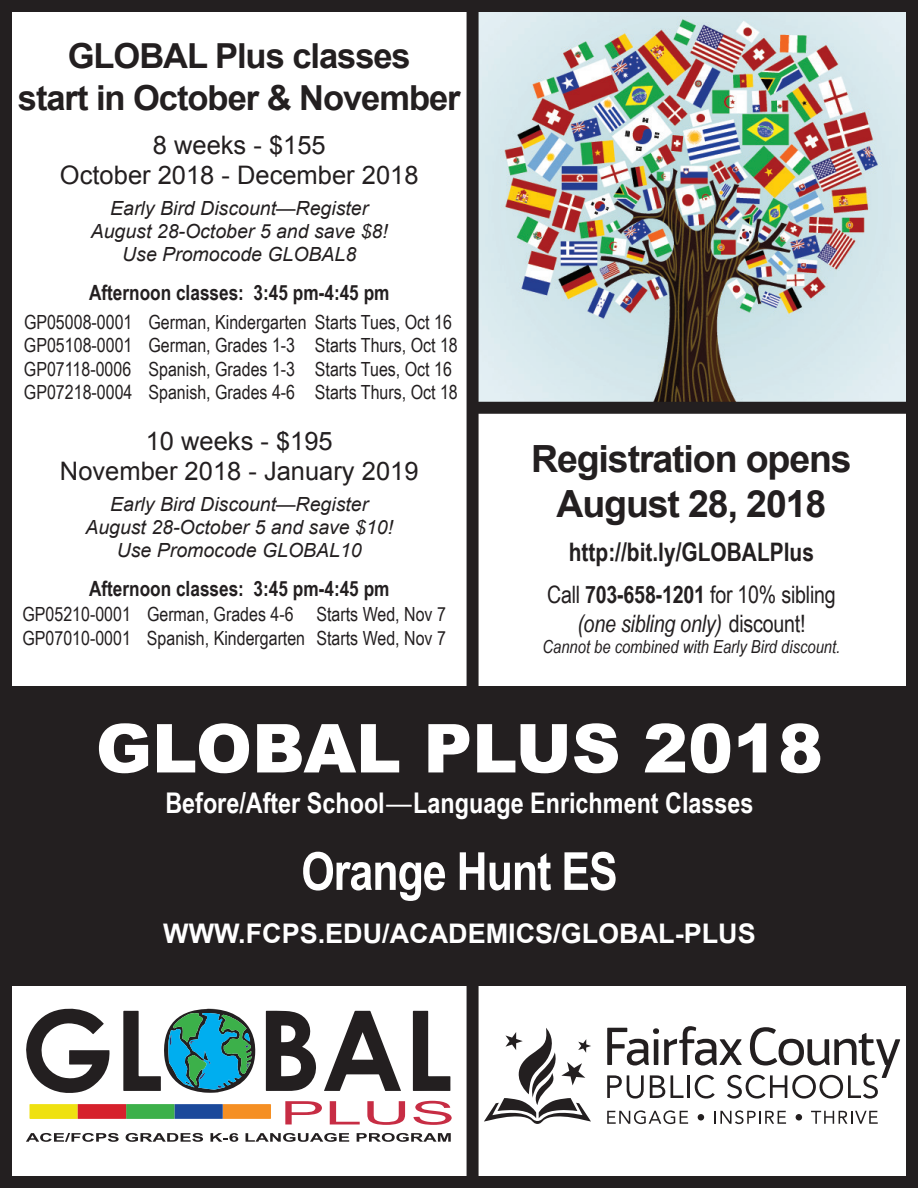
<style>
.page{position:relative;width:918px;height:1188px;background:#fff}
.page>*{position:absolute;margin:0;border:0;box-sizing:border-box;transform-origin:0 0}
.t1{font:900 67.5px "Arial";color:#fff}
.t2{font:700 52.5px "Arial Narrow";letter-spacing:-.02em;color:#fff}
.t3{font:700 37.5px/45px "Arial";letter-spacing:-.03em;color:#231f20;text-align:center}
.t4{font:700 34.5px "Arial";letter-spacing:-.03em;color:#231f20}
.t5{font:700 28.5px "Arial Narrow";color:#fff}
.t6{font:700 27px "Arial";color:#fff}
.t7{font:25.5px "Arial";color:#231f20}
.t8{font:700 25.5px "Arial Narrow";color:#231f20}
.t9{font:24px "Arial Narrow";letter-spacing:-.01em;color:#231f20}
.t10{font:italic 24px "Arial Narrow";letter-spacing:-.01em;color:#231f20}
.t11{font:700 21px "Arial Narrow";color:#231f20}
.t12{font:19.5px "Arial Narrow";color:#231f20}
.t13{font:italic 19.5px "Arial";color:#231f20}
.t14{font:italic 18px "Arial Narrow";color:#231f20}
.s1{font-weight:700}
.s2{font-style:normal}
.s3{font-family:"Officina Sans Std";font-weight:400}
</style>
<div class="page">
<div style="left:0;top:0;width:918px;height:1188px;border:12px solid #231f20"></div>
<img style="left:479px;top:12px;width:427px;height:390px">
<div style="left:467px;top:12px;width:12px;height:1164px;background:#231f20"></div>
<div style="left:7px;top:686px;width:904px;height:300px;background:#231f20"></div>
<svg style="left:26px;top:1009px;width:84px;height:84px"></svg>
<svg style="left:266px;top:1011px;width:50px;height:80px"></svg>
<svg style="left:324px;top:1011px;width:77px;height:80px"></svg>
<svg style="left:413px;top:1011px;width:37px;height:80px"></svg>
<svg style="left:29px;top:1104px;width:242px;height:15px;background:#9f8444"></svg>
<svg style="left:123px;top:1009px;width:132px;height:84px"></svg>
<svg style="left:285px;top:1101px;width:37px;height:23px"></svg>
<svg style="left:330px;top:1101px;width:30px;height:23px"></svg>
<svg style="left:367px;top:1101px;width:38px;height:24px"></svg>
<svg style="left:413px;top:1101px;width:39px;height:24px"></svg>
<svg style="left:26px;top:1133px;width:93px;height:9px"></svg>
<svg style="left:126px;top:1133px;width:77px;height:9px"></svg>
<svg style="left:210px;top:1133px;width:28px;height:9px"></svg>
<svg style="left:246px;top:1133px;width:103px;height:9px"></svg>
<svg style="left:357px;top:1133px;width:94px;height:9px"></svg>
<div style="left:472px;top:402px;width:438px;height:12px;background:#231f20"></div>
<svg style="left:607px;top:1026px;width:293px;height:73px"></svg>
<svg style="left:607px;top:1110px;width:81px;height:14px"></svg>
<div style="left:698px;top:1114px;width:6px;height:7px;background:#231f20;border-radius:50%"></div>
<svg style="left:715px;top:1110px;width:71px;height:14px"></svg>
<div style="left:796px;top:1114px;width:6px;height:7px;background:#231f20;border-radius:50%"></div>
<svg style="left:811px;top:1111px;width:67px;height:13px"></svg>
<svg style="left:484px;top:1028px;width:107px;height:96px"></svg>
<p class="t4" style="left:68px;top:33px;width:345px">GLOBAL Plus classes</p>
<p class="t4" style="left:18px;top:75px;width:444px">start in October &amp; November</p>
<p class="t7" style="left:153px;top:128px;width:174px">8 weeks - $155</p>
<p class="t7" style="left:60px;top:159px;width:360px">October 2018 - December 2018</p>
<p class="t13" style="left:110px;top:195px;width:259px">Early Bird Discount—Register</p>
<p class="t13" style="left:91px;top:219px;width:299px">August 28-October 5 and save $8!</p>
<p class="t13" style="left:122px;top:242px;width:236px">Use Promocode GLOBAL8</p>
<p class="t11" style="left:89px;top:277px;width:302px">Afternoon classes: 3:45 pm-4:45 pm</p>
<p class="t12" style="left:24px;top:308px;width:429px">GP05008-0001 German, Kindergarten Starts Tues, Oct 16</p>
<p class="t12" style="left:24px;top:331px;width:435px">GP05108-0001 German, Grades 1-3 Starts Thurs, Oct 18</p>
<p class="t12" style="left:24px;top:354px;width:429px">GP07118-0006 Spanish, Grades 1-3 Starts Tues, Oct 16</p>
<p class="t12" style="left:24px;top:378px;width:435px">GP07218-0004 Spanish, Grades 4-6 Starts Thurs, Oct 18</p>
<p class="t7" style="left:146px;top:424px;width:189px">10 weeks - $195</p>
<p class="t7" style="left:60px;top:455px;width:360px">November 2018 - January 2019</p>
<p class="t13" style="left:110px;top:491px;width:259px">Early Bird Discount—Register</p>
<p class="t13" style="left:85px;top:515px;width:309px">August 28-October 5 and save $10!</p>
<p class="t13" style="left:117px;top:538px;width:246px">Use Promocode GLOBAL10</p>
<p class="t11" style="left:89px;top:573px;width:302px">Afternoon classes: 3:45 pm-4:45 pm</p>
<p class="t12" style="left:22px;top:600px;width:425px">GP05210-0001 German, Grades 4-6 Starts Wed, Nov 7</p>
<p class="t12" style="left:22px;top:624px;width:425px">GP07010-0001 Spanish, Kindergarten Starts Wed, Nov 7</p>
<p class="t3" style="left:531px;top:437px;width:322px">Registration opens<br>August 28, 2018</p>
<p class="t8" style="left:569px;top:532px;width:247px">http://bit.ly/GLOBALPlus</p>
<p class="t9" style="left:547px;top:577px;width:290px">Call <span class="s1">703-658-1201</span> for 10% sibling</p>
<p class="t10" style="left:577px;top:607px;width:230px">(one sibling only) <span class="s2">discount!</span></p>
<p class="t14" style="left:543px;top:634px;width:299px">Cannot be combined with Early Bird discount.</p>
<p class="t1" style="left:96px;top:699px;width:729px">GLOBAL PLUS 2018</p>
<p class="t5" style="left:165px;top:782px;width:590px">Before/After School<span class="s3">—</span>Language Enrichment Classes</p>
<p class="t2" style="left:301px;top:832px;width:318px">Orange Hunt ES</p>
<p class="t6" style="left:163px;top:915px;width:594px">WWW.FCPS.EDU/ACADEMICS/GLOBAL-PLUS</p>
</div>
